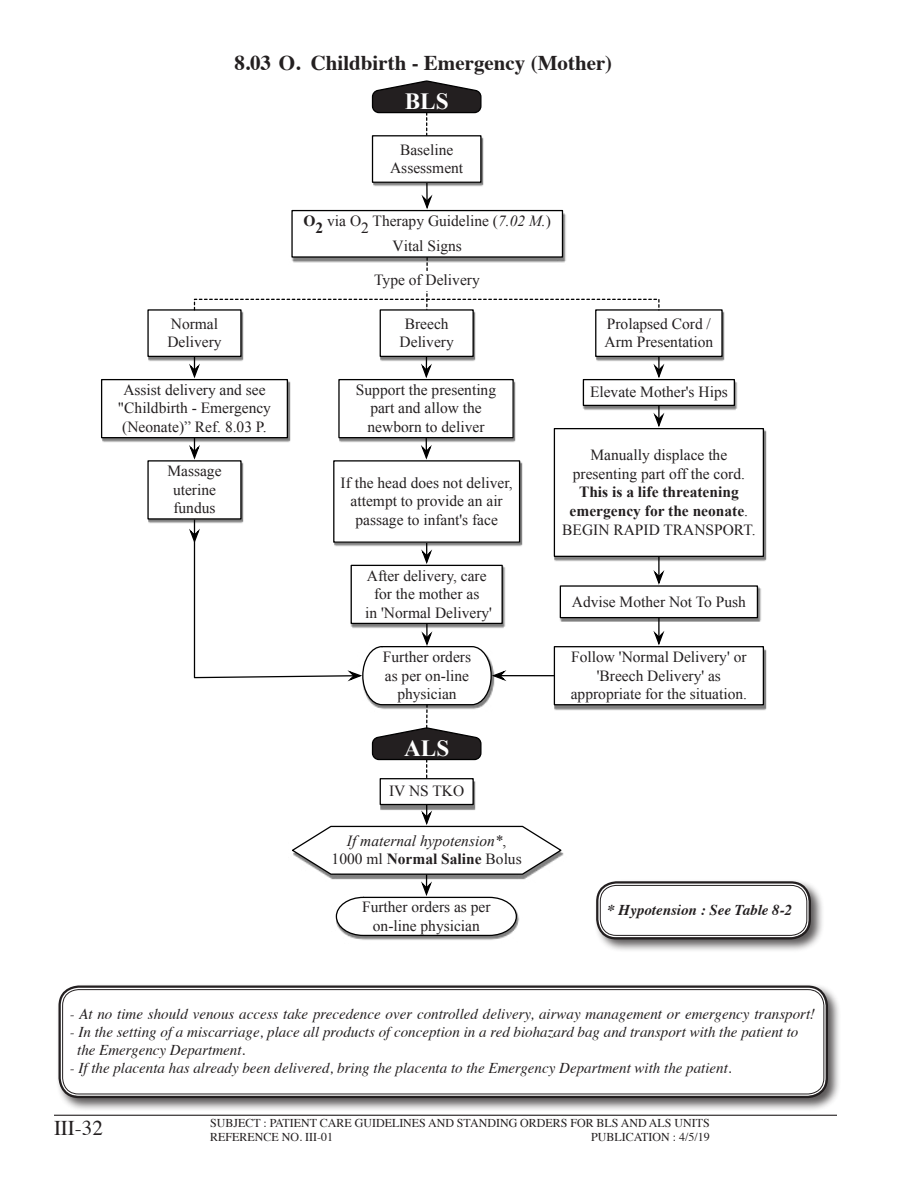
<style>
.page{position:relative;width:918px;height:1188px;background:#fff}
.page>*{position:absolute;margin:0;border:0;box-sizing:border-box;transform-origin:0 0}
.t1{font:700 23.25px "Times New Roman";color:#fff}
.t2{font:700 21px "Times";color:#231f20}
.t3{font:21px "Times";color:#231f20}
.t4{font:15.45px/18.8px "Times New Roman";color:#231f20;text-align:center}
.t5{font:700 15.45px/18.8px "Times New Roman";color:#231f20;text-align:center}
.t6{font:italic 15.45px/18.8px "Times New Roman";color:#231f20;text-align:center}
.t7{font:italic 15px/18px "Times";color:#231f20}
.t8{font:italic 700 15px "Times";color:#231f20}
.t9{font:12px/14.4px "Times";color:#231f20}
.s1{font-weight:700}
.s2{font-style:italic}
.s3{font-weight:400}
.s4{font-style:normal}
.s5{font-weight:700;font-style:normal}
</style>
<div class="page">
<hr style="left:54px;top:1115px;width:783px;height:1px;background:#231f20">
<img style="left:371px;top:135px;width:113px;height:52px">
<img style="left:292px;top:209px;width:274px;height:49px">
<img style="left:148px;top:311px;width:96px;height:50px">
<img style="left:379px;top:311px;width:97px;height:50px">
<img style="left:596px;top:311px;width:129px;height:50px">
<img style="left:582px;top:378px;width:156px;height:32px">
<img style="left:553px;top:427px;width:214px;height:135px">
<img style="left:550px;top:645px;width:217px;height:66px">
<img style="left:338px;top:378px;width:178px;height:65px">
<img style="left:426px;top:459px;width:97px;height:88px">
<img style="left:101px;top:378px;width:190px;height:65px">
<img style="left:148px;top:459px;width:96px;height:65px">
<img style="left:379px;top:778px;width:97px;height:27px">
<img style="left:350px;top:937px;width:155px;height:3px">
<img style="left:559px;top:585px;width:202px;height:37px">
<svg style="left:187px;top:438px;width:15px;height:21px"></svg>
<svg style="left:187px;top:357px;width:15px;height:21px"></svg>
<svg style="left:419px;top:438px;width:14px;height:21px"></svg>
<svg style="left:419px;top:357px;width:15px;height:21px"></svg>
<svg style="left:652px;top:557px;width:14px;height:28px"></svg>
<svg style="left:652px;top:357px;width:14px;height:21px"></svg>
<svg style="left:420px;top:183px;width:14px;height:26px"></svg>
<div style="left:373px;top:136px;width:108px;height:46px;background:#fff"></div>
<div style="left:372px;top:135px;width:110px;height:48px;border:1px solid #000"></div>
<div style="left:292px;top:211px;width:270px;height:46px;background:#fff"></div>
<div style="left:291px;top:210px;width:272px;height:48px;border:1px solid #000"></div>
<div style="left:148px;top:310px;width:93px;height:46px;background:#fff"></div>
<div style="left:147px;top:309px;width:95px;height:48px;border:1px solid #000"></div>
<div style="left:380px;top:310px;width:93px;height:46px;background:#fff"></div>
<div style="left:380px;top:309px;width:94px;height:48px;border:1px solid #000"></div>
<div style="left:596px;top:310px;width:126px;height:46px;background:#fff"></div>
<div style="left:595px;top:309px;width:128px;height:48px;border:1px solid #000"></div>
<div style="left:583px;top:380px;width:151px;height:25px;background:#fff"></div>
<div style="left:583px;top:379px;width:152px;height:27px;border:1px solid #000"></div>
<div style="left:554px;top:429px;width:209px;height:127px;background:#fff"></div>
<div style="left:554px;top:428px;width:210px;height:129px;border:1px solid #000"></div>
<div style="left:554px;top:647px;width:209px;height:58px;background:#fff"></div>
<div style="left:554px;top:646px;width:210px;height:59px;border:1px solid #000"></div>
<div style="left:339px;top:380px;width:174px;height:58px;background:#fff"></div>
<div style="left:338px;top:379px;width:176px;height:59px;border:1px solid #000"></div>
<div style="left:334px;top:461px;width:186px;height:81px;background:#fff"></div>
<div style="left:333px;top:460px;width:187px;height:83px;border:1px solid #000"></div>
<div style="left:102px;top:380px;width:185px;height:58px;background:#fff"></div>
<div style="left:101px;top:379px;width:187px;height:59px;border:1px solid #000"></div>
<div style="left:148px;top:461px;width:93px;height:58px;background:#fff"></div>
<div style="left:147px;top:460px;width:95px;height:60px;border:1px solid #000"></div>
<div style="left:380px;top:779px;width:93px;height:26px;background:#fff"></div>
<div style="left:380px;top:778px;width:94px;height:27px;border:1px solid #000"></div>
<svg style="left:292px;top:805px;width:271px;height:132px"></svg>
<hr style="left:500px;top:675px;width:54px;height:1px;background:#000">
<svg style="left:371px;top:80px;width:111px;height:55px"></svg>
<svg style="left:187px;top:518px;width:322px;height:260px"></svg>
<svg style="left:193px;top:258px;width:467px;height:53px"></svg>
<svg style="left:652px;top:406px;width:14px;height:21px"></svg>
<div style="left:560px;top:586px;width:197px;height:32px;background:#fff"></div>
<div style="left:560px;top:585px;width:198px;height:33px;border:1px solid #000"></div>
<svg style="left:652px;top:618px;width:14px;height:27px"></svg>
<div style="left:56px;top:983px;width:786px;height:128px;background:#231f20;opacity:.75"></div>
<div style="left:61px;top:988px;width:765px;height:108px;background:#fff;border-radius:18px"></div>
<div style="left:58px;top:986px;width:770px;height:112px;border:2px solid #231f20;border-radius:19px"></div>
<div style="left:62px;top:989px;width:762px;height:105px;border:1px solid #231f20;border-radius:16px"></div>
<div style="left:594px;top:879px;width:231px;height:74px;background:#231f20;opacity:.75"></div>
<div style="left:598px;top:884px;width:211px;height:53px;background:#fff;border-radius:18px"></div>
<div style="left:596px;top:881px;width:215px;height:59px;border:2px solid #231f20;border-radius:19px"></div>
<div style="left:600px;top:885px;width:207px;height:51px;border:1px solid #231f20;border-radius:16px"></div>
<h2 class="t2" style="left:234px;top:43px;width:379px">8.03 O. Childbirth - Emergency (Mother)</h2>
<h1 class="t1" style="left:405px;top:85px;width:45px">BLS</h1>
<p class="t4" style="left:390px;top:140px;width:75px">Baseline<br>Assessment</p>
<p class="t4" style="left:304px;top:208px;width:249px;line-height:25.2px"><span class="s1">O2</span> via O2 Therapy Guideline (<span class="s2">7.02 M.</span>)<br>Vital Signs</p>
<p class="t4" style="left:374px;top:271px;width:107px">Type of Delivery</p>
<p class="t4" style="left:167px;top:314px;width:56px;text-align:left">Normal<br>Delivery</p>
<p class="t4" style="left:400px;top:314px;width:56px">Breech<br>Delivery</p>
<p class="t4" style="left:605px;top:314px;width:110px;text-align:left">Prolapsed Cord /<br>Arm Presentation</p>
<p class="t4" style="left:590px;top:383px;width:139px">Elevate Mother's Hips</p>
<p class="t4" style="left:118px;top:380px;width:155px">Assist delivery and see "Childbirth - Emergency (Neonate)” Ref. 8.03 P.</p>
<p class="t4" style="left:167px;top:461px;width:56px">Massage uterine fundus</p>
<p class="t4" style="left:356px;top:380px;width:142px">Support the presenting part and allow the newborn to deliver</p>
<p class="t4" style="left:573px;top:445px;width:174px">Manually displace the presenting part off the cord.</p>
<p class="t5" style="left:562px;top:482px;width:195px">This is a life threatening emergency for the neonate<span class="s3">.<br>BEGIN RAPID TRANSPORT.</span></p>
<p class="t4" style="left:341px;top:473px;width:174px">If the head does not deliver, attempt to provide an air passage to infant's face</p>
<p class="t4" style="left:365px;top:566px;width:128px">After delivery, care for the mother as<br>in 'Normal Delivery'</p>
<p class="t4" style="left:383px;top:647px;width:90px">Further orders as per on-line physician</p>
<h1 class="t1" style="left:404px;top:732px;width:47px">ALS</h1>
<p class="t4" style="left:389px;top:782px;width:77px">IV NS TKO</p>
<p class="t6" style="left:332px;top:831px;width:192px">If maternal hypotension*<span class="s4">,<br>1000 ml</span> <span class="s5">Normal Saline</span> <span class="s4">Bolus</span></p>
<p class="t4" style="left:362px;top:897px;width:130px">Further orders as per on-line physician</p>
<p class="t4" style="left:572px;top:592px;width:176px">Advise Mother Not To Push</p>
<p class="t4" style="left:571px;top:647px;width:178px">Follow 'Normal Delivery' or 'Breech Delivery' as appropriate for the situation.</p>
<p class="t8" style="left:607px;top:896px;width:186px">* Hypotension : See Table 8-2</p>
<p class="t7" style="left:70px;top:1004px;width:747px">- At no time should venous access take precedence over controlled delivery, airway management or emergency transport!</p>
<p class="t7" style="left:77px;top:1022px;width:723px;text-indent:-8px">- In the setting of a miscarriage, place all products of conception in a red biohazard bag and transport with the patient to the Emergency Department.</p>
<p class="t7" style="left:70px;top:1058px;width:663px">- If the placenta has already been delivered, bring the placenta to the Emergency Department with the patient.</p>
<h2 class="t3" style="left:54px;top:1108px;width:50px">III-32</h2>
<p class="t9" style="left:210px;top:1114px;width:501px">SUBJECT : PATIENT CARE GUIDELINES AND STANDING ORDERS FOR BLS AND ALS UNITS<br>REFERENCE NO. III-01</p>
<p class="t9" style="left:591px;top:1129px;width:120px">PUBLICATION : 4/5/19</p>
</div>
